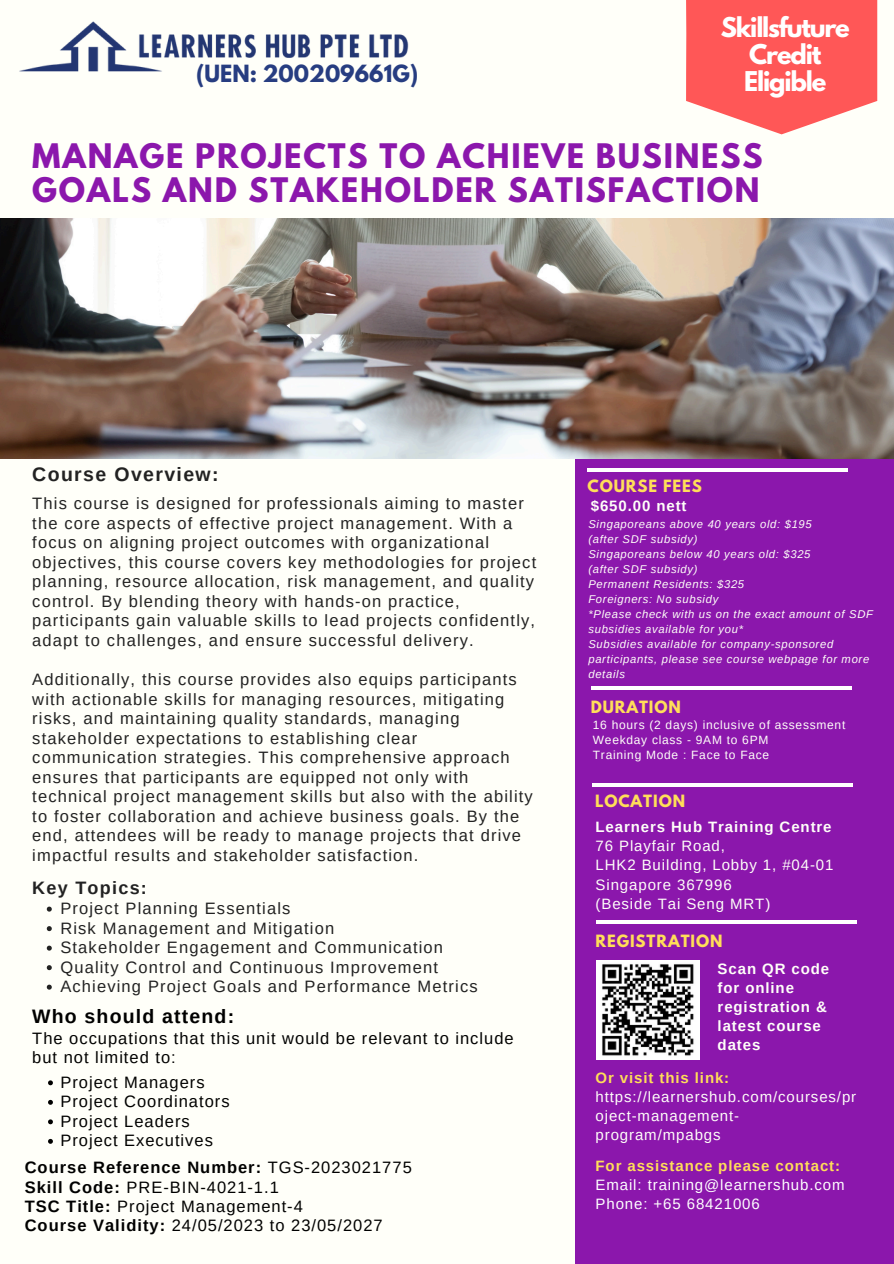
<style>
.page{position:relative;width:894px;height:1264px;background:#fff}
.page>*{position:absolute;margin:0;border:0;box-sizing:border-box;transform-origin:0 0}
.t1{font:700 30px/34.8px "League Spartan";letter-spacing:.06em;color:#8b17ac}
.t2{font:700 28.65px/32.2px "League Spartan";letter-spacing:-.05em;color:#fff;text-align:center}
.t3{font:700 24.15px/27px "League Spartan";letter-spacing:-.05em;color:#fff;text-align:center}
.t4{font:700 21px "League Spartan";color:#273d81}
.t5{font:700 19.5px "Arimo";letter-spacing:.06em;color:#000}
.t6{font:700 19.5px "Arimo";letter-spacing:.07em;color:#222}
.t7{font:700 18px "Arimo";letter-spacing:.07em;color:#222}
.t8{font:16.5px/19.5px "Arimo";letter-spacing:.07em;color:#222}
.t9{font:16.5px/19.5px "Arimo";letter-spacing:.06em;color:#000}
.t10{font:700 16.5px "Arimo";letter-spacing:.06em;color:#000}
.t11{font:15px/19.2px "Arimo";letter-spacing:.06em;color:#fffff9}
.t12{font:700 15px/19.2px "Arimo";letter-spacing:.06em;color:#fffff9}
.t13{font:15px "Arimo";letter-spacing:.06em;color:#fff}
.t14{font:700 15px "Arimo";letter-spacing:.06em;color:#ffde59}
.t15{font:700 15px "League Spartan";letter-spacing:.06em;color:#ffde59}
.t16{font:12px "Arimo";letter-spacing:.06em;color:#fffff9}
.t17{font:italic 11.25px/15px "Arimo";letter-spacing:.06em;color:#fffff9}
.s1{font-weight:400}
.s2{font-weight:700}
</style>
<div class="page">
<div style="left:0;top:0;width:893px;height:1263px;background:#fffff9"></div>
<img style="left:19px;top:21px;width:390px;height:51px">
<div style="left:575px;top:429px;width:318px;height:834px;background:#8b17ac"></div>
<hr style="left:591px;top:686px;width:260px;height:3px;background:#fff">
<hr style="left:591px;top:783px;width:261px;height:3px;background:#fff">
<hr style="left:596px;top:920px;width:260px;height:3px;background:#fff">
<hr style="left:587px;top:468px;width:260px;height:3px;background:#fff">
<img style="left:0;top:219px;width:893px;height:239px">
<img style="left:596px;top:960px;width:103px;height:99px">
<svg style="left:47px;top:906px;width:5px;height:5px"></svg>
<svg style="left:47px;top:926px;width:5px;height:5px"></svg>
<svg style="left:47px;top:945px;width:5px;height:5px"></svg>
<svg style="left:47px;top:965px;width:5px;height:5px"></svg>
<svg style="left:47px;top:984px;width:5px;height:5px"></svg>
<svg style="left:48px;top:1080px;width:5px;height:5px"></svg>
<svg style="left:48px;top:1099px;width:5px;height:5px"></svg>
<svg style="left:48px;top:1119px;width:5px;height:5px"></svg>
<svg style="left:48px;top:1138px;width:5px;height:5px"></svg>
<svg style="left:686px;top:0;width:191px;height:134px;background:#ff6b6a"></svg>
<p class="t4" style="left:196px;top:63px;width:223px">(UEN: 200209661G)</p>
<p class="t3" style="left:720px;top:17px;width:130px">Skillsfuture<br>Credit<br>Eligible</p>
<p class="t2" style="left:708px;top:23px;width:154px">Skillsfuture<br>Credit!</p>
<p class="t1" style="left:32px;top:142px;width:731px">MANAGE PROJECTS TO ACHIEVE BUSINESS<br>GOALS AND STAKEHOLDER SATISFACTION</p>
<h4 class="t6" style="left:32px;top:464px;width:188px">Course Overview:</h4>
<h3 class="t8" style="left:32px;top:494px;width:505px">This course is designed for professionals aiming to master the core aspects of effective project management. With a focus on aligning project outcomes with organizational objectives, this course covers key methodologies for project planning, resource allocation, risk management, and quality control. By blending theory with hands-on practice, participants gain valuable skills to lead projects confidently, adapt to challenges, and ensure successful delivery.</h3>
<h2 class="t8" style="left:32px;top:669px;width:502px">Additionally, this course provides also equips participants with actionable skills for managing resources, mitigating risks, and maintaining quality standards, managing stakeholder expectations to establishing clear communication strategies. This comprehensive approach ensures that participants are equipped not only with technical project management skills but also with the ability to foster collaboration and achieve business goals. By the end, attendees will be ready to manage projects that drive impactful results and stakeholder satisfaction.</h2>
<h1 class="t7" style="left:32px;top:877px;width:116px">Key Topics:</h1>
<p class="t8" style="left:60px;top:898px;width:231px">Project Planning Essentials</p>
<p class="t8" style="left:60px;top:918px;width:275px">Risk Management and Mitigation</p>
<p class="t8" style="left:60px;top:937px;width:384px">Stakeholder Engagement and Communication</p>
<p class="t8" style="left:60px;top:957px;width:379px">Quality Control and Continuous Improvement</p>
<p class="t8" style="left:60px;top:976px;width:419px">Achieving Project Goals and Performance Metrics</p>
<p class="t5" style="left:32px;top:1005px;width:203px">Who should attend:</p>
<p class="t9" style="left:32px;top:1028px;width:483px">The occupations that this unit would be relevant to include but not limited to:</p>
<p class="t9" style="left:60px;top:1072px;width:146px">Project Managers</p>
<p class="t9" style="left:60px;top:1091px;width:171px">Project Coordinators</p>
<p class="t9" style="left:60px;top:1111px;width:131px">Project Leaders</p>
<p class="t9" style="left:60px;top:1130px;width:154px">Project Executives</p>
<p class="t10" style="left:25px;top:1158px;width:388px">Course Reference Number: <span class="s1">TGS-2023021775</span></p>
<p class="t9" style="left:25px;top:1177px;width:255px"><span class="s2">Skill Code:</span> PRE-BIN-4021-1.1</p>
<p class="t9" style="left:25px;top:1196px;width:280px"><span class="s2">TSC Title:</span> Project Management-4</p>
<p class="t9" style="left:25px;top:1215px;width:359px"><span class="s2">Course Validity:</span> 24/05/2023 to 23/05/2027</p>
<p class="t15" style="left:587px;top:478px;width:116px">COURSE FEES</p>
<p class="t12" style="left:590px;top:496px;width:97px">$650.00 nett</p>
<p class="t17" style="left:588px;top:516px;width:225px">Singaporeans above 40 years old: $195</p>
<p class="t17" style="left:588px;top:531px;width:111px">(after SDF subsidy)</p>
<h6 class="t17" style="left:588px;top:546px;width:223px">Singaporeans below 40 years old: $325</h6>
<p class="t17" style="left:588px;top:561px;width:111px">(after SDF subsidy)</p>
<p class="t17" style="left:588px;top:576px;width:157px">Permanent Residents: $325</p>
<p class="t17" style="left:588px;top:591px;width:131px">Foreigners: No subsidy</p>
<p class="t17" style="left:588px;top:606px;width:286px">*Please check with us on the exact amount of SDF subsidies available for you*</p>
<p class="t17" style="left:588px;top:636px;width:282px">Subsidies available for company-sponsored participants, please see course webpage for more details</p>
<p class="t15" style="left:590px;top:700px;width:92px">DURATION</p>
<p class="t16" style="left:592px;top:718px;width:254px">16 hours (2 days) inclusive of assessment</p>
<p class="t16" style="left:592px;top:733px;width:177px">Weekday class - 9AM to 6PM</p>
<h5 class="t16" style="left:592px;top:748px;width:178px">Training Mode : Face to Face</h5>
<p class="t15" style="left:595px;top:793px;width:92px">LOCATION</p>
<p class="t12" style="left:595px;top:817px;width:237px">Learners Hub Training Centre</p>
<p class="t11" style="left:595px;top:836px;width:131px">76 Playfair Road,</p>
<p class="t11" style="left:595px;top:855px;width:239px">LHK2 Building, Lobby 1, #04-01</p>
<p class="t11" style="left:595px;top:874px;width:138px">Singapore 367996</p>
<p class="t11" style="left:595px;top:893px;width:176px">(Beside Tai Seng MRT)</p>
<p class="t15" style="left:595px;top:933px;width:128px">REGISTRATION</p>
<p class="t12" style="left:717px;top:959px;width:113px">Scan QR code for online registration &amp; latest course dates</p>
<p class="t14" style="left:595px;top:1069px;width:135px">Or visit this link:</p>
<p class="t11" style="left:595px;top:1087px;width:262px">https://learnershub.com/courses/pr oject-management&shy;program/mpabgs</p>
<p class="t14" style="left:595px;top:1157px;width:246px">For assistance please contact:</p>
<p class="t13" style="left:595px;top:1176px;width:250px">Email: training@learnershub.com</p>
<p class="t13" style="left:595px;top:1195px;width:166px">Phone: +65 68421006</p>
</div>
